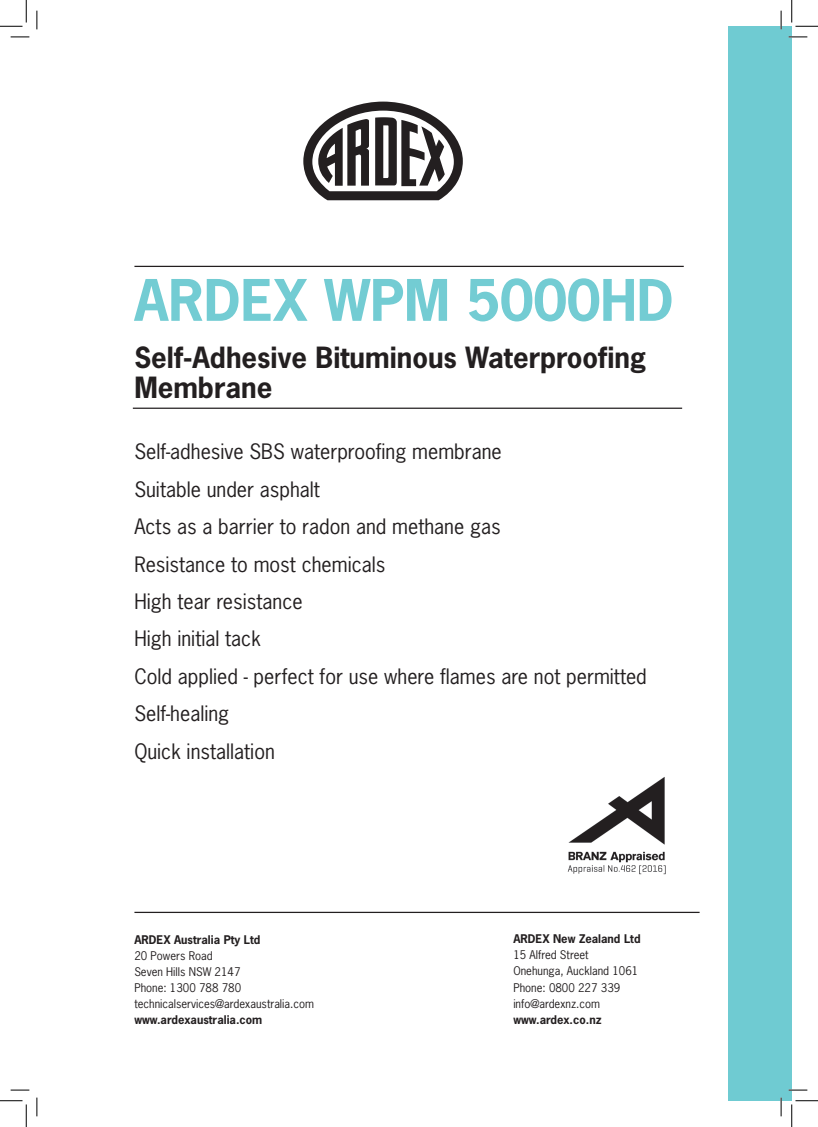
<style>
.page{position:relative;width:818px;height:1127px;background:#fff}
.page>*{position:absolute;margin:0;border:0;box-sizing:border-box;transform-origin:0 0}
.Ardex_Heading{font:700 53.75px "News Gothic Std";color:#73ccd3}
.Ardex_Heading3{font:700 27.5px/30px "News Gothic Std";color:#231f20}
.Copy{font:20px "News Gothic Std";color:#231f20}
.Paragraph_Style_5{font:11.25px "News Gothic Std";color:#231f20}
.Paragraph_Style_5-2{font:700 11.25px "News Gothic Std";color:#231f20}
.Paragraph_Style_1{font:700 11.25px "News Gothic Std";color:#231f20}
</style>
<div class="page">
<div style="left:728px;top:26px;width:64px;height:1074px;background:#6fcbd2"></div>
<svg style="left:303px;top:102px;width:160px;height:98px"></svg>
<hr style="left:134px;top:266px;width:550px;height:1px;background:#231f20">
<hr style="left:133px;top:407px;width:549px;height:2px;background:#231f20">
<hr style="left:134px;top:911px;width:565px;height:1px;background:#231f20">
<img style="left:567px;top:777px;width:99px;height:98px">
<svg style="left:11px;top:36px;width:18px;height:2px"></svg>
<svg style="left:788px;top:36px;width:19px;height:2px"></svg>
<svg style="left:11px;top:1089px;width:18px;height:1px"></svg>
<svg style="left:788px;top:1089px;width:19px;height:1px"></svg>
<svg style="left:36px;top:11px;width:2px;height:18px"></svg>
<svg style="left:36px;top:1097px;width:2px;height:18px"></svg>
<svg style="left:780px;top:11px;width:2px;height:18px"></svg>
<svg style="left:780px;top:1097px;width:2px;height:18px"></svg>
<svg style="left:0;top:0;width:27px;height:27px"></svg>
<svg style="left:0;top:1100px;width:27px;height:26px"></svg>
<svg style="left:791px;top:0;width:27px;height:27px"></svg>
<svg style="left:791px;top:1100px;width:27px;height:26px"></svg>
<p class="Ardex_Heading" style="left:134px;top:265px;width:541px">ARDEX WPM 5000HD</p>
<p class="Ardex_Heading3" style="left:134px;top:342px;width:514px">Self-Adhesive Bituminous Waterproofing<br>Membrane</p>
<p class="Copy" style="left:134px;top:439px;width:369px">Self-adhesive SBS waterproofing membrane</p>
<p class="Copy" style="left:134px;top:476px;width:187px">Suitable under asphalt</p>
<p class="Copy" style="left:134px;top:513px;width:368px">Acts as a barrier to radon and methane gas</p>
<p class="Copy" style="left:134px;top:551px;width:253px">Resistance to most chemicals</p>
<p class="Copy" style="left:134px;top:588px;width:170px">High tear resistance</p>
<p class="Copy" style="left:134px;top:626px;width:128px">High initial tack</p>
<p class="Copy" style="left:134px;top:663px;width:514px">Cold applied - perfect for use where flames are not permitted</p>
<p class="Copy" style="left:134px;top:700px;width:96px">Self-healing</p>
<p class="Copy" style="left:134px;top:738px;width:142px">Quick installation</p>
<p class="Paragraph_Style_5-2" style="left:134px;top:932px;width:128px">ARDEX Australia Pty Ltd</p>
<p class="Paragraph_Style_5" style="left:134px;top:948px;width:80px">20 Powers Road</p>
<p class="Paragraph_Style_5" style="left:134px;top:964px;width:108px">Seven Hills NSW 2147</p>
<p class="Paragraph_Style_5" style="left:134px;top:980px;width:108px">Phone: 1300 788 780</p>
<p class="Paragraph_Style_5" style="left:134px;top:996px;width:181px">technicalservices@ardexaustralia.com</p>
<p class="Paragraph_Style_1" style="left:134px;top:1012px;width:129px">www.ardexaustralia.com</p>
<p class="Paragraph_Style_5-2" style="left:513px;top:931px;width:129px">ARDEX New Zealand Ltd</p>
<p class="Paragraph_Style_5" style="left:513px;top:947px;width:77px">15 Alfred Street</p>
<p class="Paragraph_Style_5" style="left:513px;top:963px;width:126px">Onehunga, Auckland 1061</p>
<p class="Paragraph_Style_5" style="left:513px;top:979px;width:108px">Phone: 0800 227 339</p>
<p class="Paragraph_Style_5" style="left:513px;top:995px;width:88px">info@ardexnz.com</p>
<p class="Paragraph_Style_1" style="left:513px;top:1011px;width:90px">www.ardex.co.nz</p>
</div>
